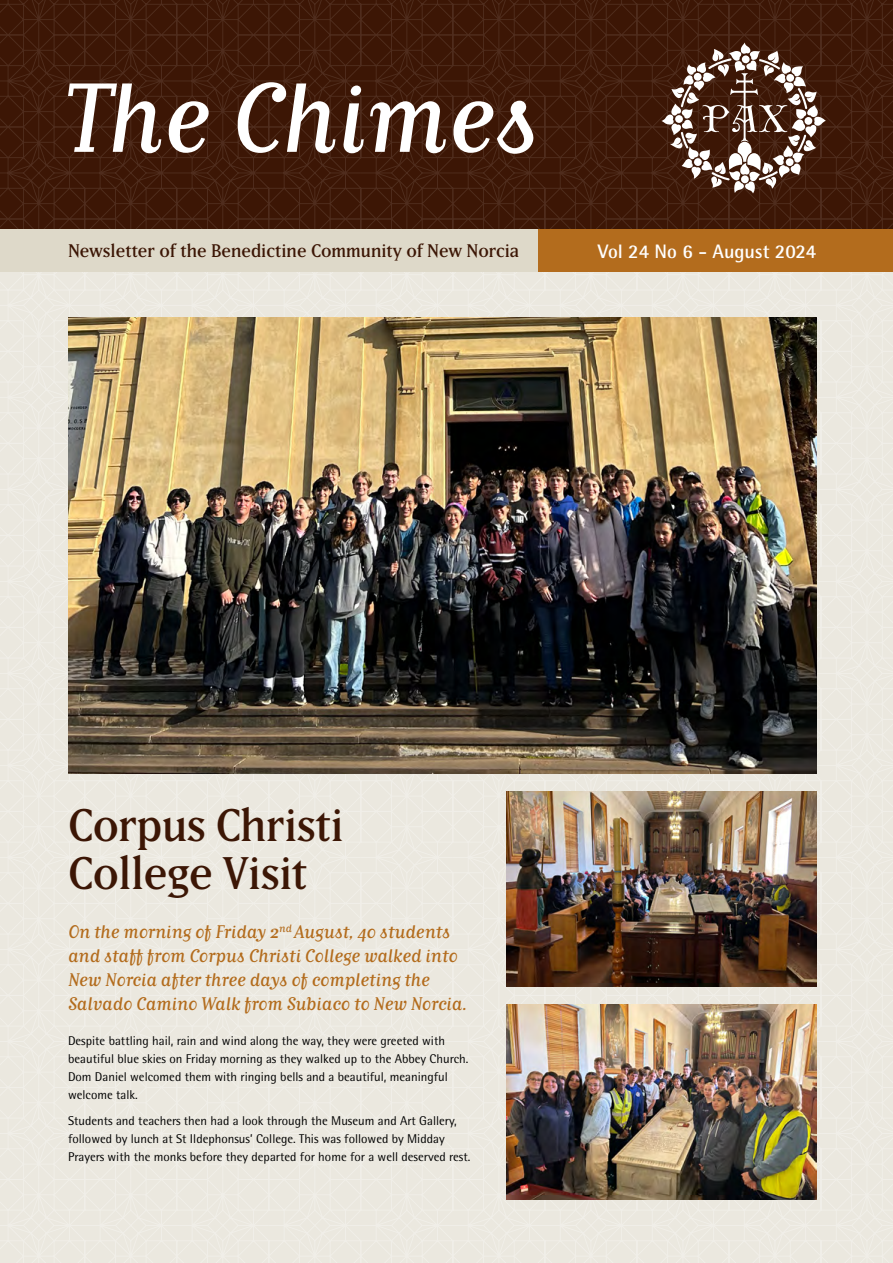
<style>
.page{position:relative;width:893px;height:1263px;background:#fff}
.page>*{position:absolute;margin:0;border:0;box-sizing:border-box;transform-origin:0 0}
.H1_Small{font:45px/48px "Matrix IIOT";letter-spacing:-.01em;color:#3c1605}
.t1{font:700 19.5px "Rotis Semi Sans Std";color:#fff}
.Subtitle{font:18px/24px "Matrix II Script OT";color:#b36c1d}
.t2{font:18px "Matrix IIOT";color:#3c1605}
.Body{font:12.75px/18px "Rotis Semi Sans Std";color:#000}
</style>
<div class="page">
<div style="left:0;top:1181px;width:893px;height:82px;background:#ebe8df"></div>
<div style="left:0;top:1089px;width:893px;height:92px;background:#ebe8df"></div>
<div style="left:0;top:997px;width:893px;height:92px;background:#ebe8df"></div>
<div style="left:0;top:905px;width:893px;height:92px;background:#ebe8df"></div>
<div style="left:0;top:813px;width:893px;height:92px;background:#ebe8df"></div>
<div style="left:0;top:721px;width:893px;height:92px;background:#ebe8df"></div>
<div style="left:0;top:537px;width:893px;height:184px;background:#ebe8df"></div>
<div style="left:816px;top:537px;width:77px;height:92px;background:#ebe8df"></div>
<div style="left:0;top:445px;width:893px;height:92px;background:#ebe8df"></div>
<div style="left:0;top:353px;width:893px;height:92px;background:#ebe8df"></div>
<div style="left:0;top:272px;width:893px;height:81px;background:#ebe8df"></div>
<svg style="left:0;top:220px;width:893px;height:10px;background:#4c2714"></svg>
<svg style="left:0;top:128px;width:893px;height:92px;background:#3f1a09"></svg>
<svg style="left:0;top:36px;width:893px;height:92px;background:#3f1909"></svg>
<svg style="left:0;top:0;width:893px;height:36px;background:#3f1909"></svg>
<svg style="left:68px;top:82px;width:466px;height:72px"></svg>
<div style="left:0;top:230px;width:893px;height:42px;background:#ded9c9"></div>
<svg style="left:662px;top:43px;width:164px;height:150px"></svg>
<div style="left:538px;top:230px;width:355px;height:42px;background:#b36c1d"></div>
<img style="left:68px;top:317px;width:748px;height:457px">
<img style="left:506px;top:792px;width:310px;height:194px">
<img style="left:506px;top:1004px;width:310px;height:195px">
<h3 class="t2" style="left:68px;top:240px;width:453px">Newsletter of the Benedictine Community of New Norcia</h3>
<p class="t1" style="left:598px;top:239px;width:220px">Vol 24 No 6 - August 2024</p>
<p class="H1_Small" style="left:68px;top:801px;width:277px">Corpus Christi<br>College Visit</p>
<p class="Subtitle" style="left:68px;top:919px;width:400px">On the morning of Friday 2<sup>nd</sup> August, 40 students and staff from Corpus Christi College walked into New Norcia after three days of completing the Salvado Camino Walk from Subiaco to New Norcia.</p>
<p class="Body" style="left:68px;top:1031px;width:402px">Despite battling hail, rain and wind along the way, they were greeted with beautiful blue skies on Friday morning as they walked up to the Abbey Church.<br>Dom Daniel welcomed them with ringing bells and a beautiful, meaningful welcome talk.</p>
<p class="Body" style="left:68px;top:1112px;width:404px">Students and teachers then had a look through the Museum and Art Gallery, followed by lunch at St Ildephonsus’ College. This was followed by Midday<br>Prayers with the monks before they departed for home for a well deserved rest.</p>
</div>
